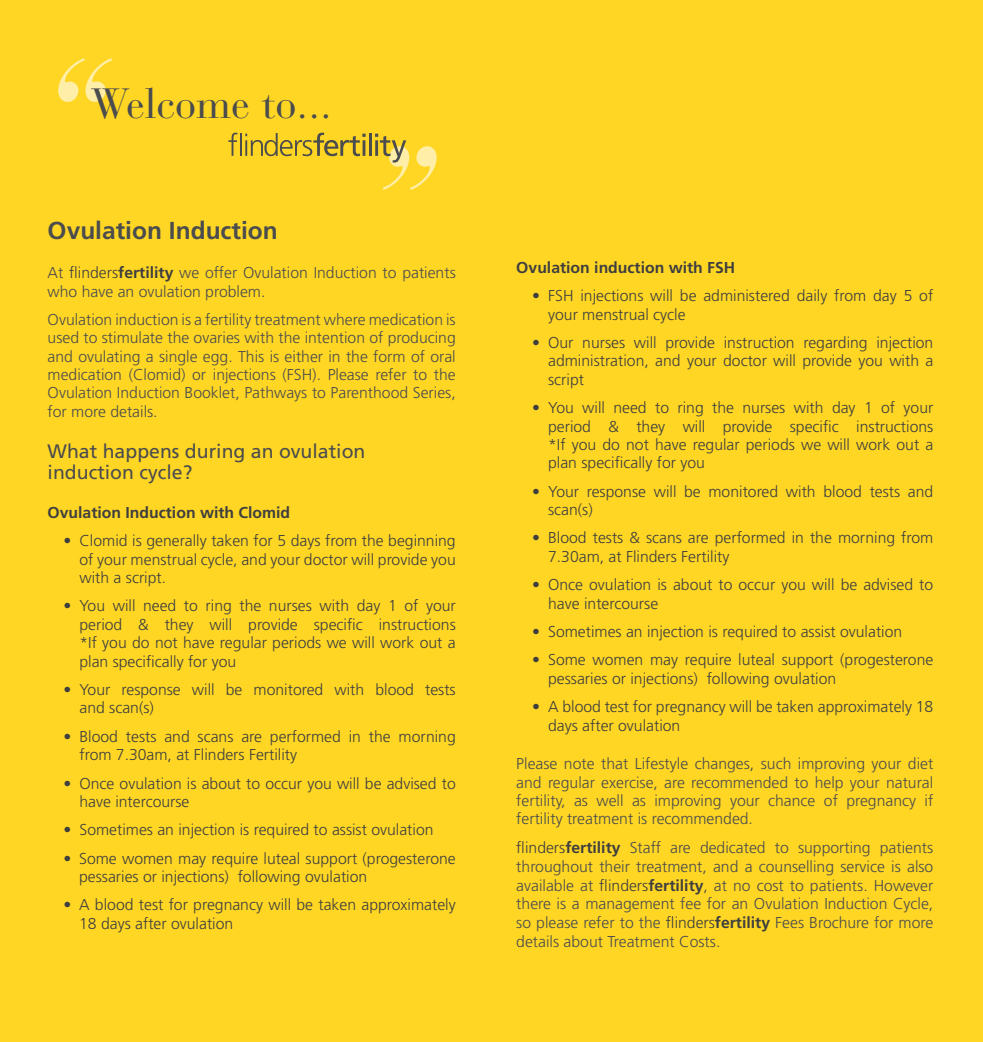
<style>
.page{position:relative;width:983px;height:1042px;background:#fff}
.page>*{position:absolute;margin:0;border:0;box-sizing:border-box;transform-origin:0 0}
.t1{font:142.1px "Bauer Bodoni Bold Italic Os F";color:#fff}
.HEADING{font:42px "Bauer Bodoni Roman Os F";color:#4b4c4d}
.HEADING-2{font:700 24.5px "Frutiger";color:#4b4c4d}
.Sub_sub_heading{font:19.43px/21.2px "Frutiger";color:#4b4c4d}
.t2{font:300 15.75px/18.4px "Frutiger";color:#3e3e3f}
.BODY{font:300 15.75px/18.4px "Frutiger";color:#4b4c4d;text-align:justify}
.BODY-2{font:700 15.75px "Frutiger";color:#3e3e3f}
.s1{color:#3e3e3f}
.s2{font-weight:700;color:#3e3e3f}
</style>
<div class="page">
<div style="left:0;top:0;width:982px;height:1042px;background:#ffd624"></div>
<svg style="left:228px;top:133px;width:137px;height:23px"></svg>
<hr style="left:362px;top:140px;width:3px;height:16px;background:#4b4c4d">
<hr style="left:369px;top:133px;width:3px;height:23px;background:#4b4c4d">
<svg style="left:375px;top:134px;width:31px;height:29px"></svg>
<h1 class="t1" style="left:40px;top:23px;width:73px">“</h1>
<p class="HEADING" style="left:90px;top:79px;width:243px">Welcome to...</p>
<h1 class="t1" style="left:364px;top:111px;width:73px">”</h1>
<p class="HEADING-2" style="left:48px;top:216px;width:232px">Ovulation Induction</p>
<p class="BODY" style="left:48px;top:264px;width:409px">At <span class="s1">flinders</span><span class="s2">fertility</span> we offer Ovulation Induction to patients who have an ovulation problem.</p>
<p class="BODY" style="left:48px;top:310px;width:409px">Ovulation induction is a fertility treatment where medication is used to stimulate the ovaries with the intention of producing and ovulating a single egg. This is either in the form of oral medication (Clomid) or injections (FSH). Please refer to the Ovulation Induction Booklet, Pathways to Parenthood Series, for more details.</p>
<p class="Sub_sub_heading" style="left:48px;top:441px;width:319px">What happens during an ovulation induction cycle?</p>
<p class="BODY-2" style="left:48px;top:503px;width:244px">Ovulation Induction with Clomid</p>
<p class="t2" style="left:79px;top:532px;width:378px;text-align:justify;text-indent:-16px">• Clomid is generally taken for 5 days from the beginning of your menstrual cycle, and your doctor will provide you with a script.</p>
<p class="t2" style="left:79px;top:597px;width:378px;text-align:justify;text-indent:-16px">• You will need to ring the nurses with day 1 of your period &amp; they will provide specific instructions *If you do not have regular periods we will work out a plan specifically for you</p>
<p class="t2" style="left:79px;top:680px;width:378px;text-indent:-16px">• Your response will be monitored with blood tests and scan(s)</p>
<p class="t2" style="left:79px;top:727px;width:378px;text-indent:-16px">• Blood tests and scans are performed in the morning from 7.30am, at Flinders Fertility</p>
<p class="t2" style="left:79px;top:774px;width:377px;text-indent:-16px">• Once ovulation is about to occur you will be advised to have intercourse</p>
<p class="t2" style="left:63px;top:821px;width:371px">• Sometimes an injection is required to assist ovulation</p>
<p class="t2" style="left:79px;top:849px;width:378px;text-indent:-16px">• Some women may require luteal support (progesterone pessaries or injections) following ovulation</p>
<p class="t2" style="left:79px;top:896px;width:378px;line-height:18.9px;text-indent:-16px">• A blood test for pregnancy will be taken approximately<br>18 days after ovulation</p>
<p class="BODY-2" style="left:516px;top:258px;width:220px">Ovulation induction with FSH</p>
<p class="t2" style="left:548px;top:287px;width:386px;text-indent:-16px">• FSH injections will be administered daily from day 5 of your menstrual cycle</p>
<p class="t2" style="left:548px;top:333px;width:386px;text-align:justify;text-indent:-16px">• Our nurses will provide instruction regarding injection administration, and your doctor will provide you with a script</p>
<p class="t2" style="left:548px;top:399px;width:386px;text-align:justify;text-indent:-16px">• You will need to ring the nurses with day 1 of your period &amp; they will provide specific instructions *If you do not have regular periods we will work out a plan specifically for you</p>
<p class="t2" style="left:548px;top:482px;width:386px;text-indent:-16px">• Your response will be monitored with blood tests and scan(s)</p>
<p class="t2" style="left:548px;top:529px;width:386px;text-indent:-16px">• Blood tests &amp; scans are performed in the morning from<br>7.30am, at Flinders Fertility</p>
<p class="t2" style="left:548px;top:576px;width:386px;text-indent:-16px">• Once ovulation is about to occur you will be advised to have intercourse</p>
<p class="t2" style="left:532px;top:622px;width:371px">• Sometimes an injection is required to assist ovulation</p>
<p class="t2" style="left:548px;top:651px;width:386px;text-indent:-16px">• Some women may require luteal support (progesterone pessaries or injections) following ovulation</p>
<p class="t2" style="left:548px;top:697px;width:386px;line-height:18.9px;text-indent:-16px">• A blood test for pregnancy will be taken approximately 18 days after ovulation</p>
<p class="BODY" style="left:516px;top:755px;width:418px">Please note that Lifestyle changes, such improving your diet and regular exercise, are recommended to help your natural fertility, as well as improving your chance of pregnancy if fertility treatment is recommended.</p>
<p class="BODY" style="left:516px;top:839px;width:418px"><span class="s1">flinders</span><span class="s2">fertility</span> Staff are dedicated to supporting patients throughout their treatment, and a counselling service is also available at <span class="s1">flinders</span><span class="s2">fertility</span>, at no cost to patients. However there is a management fee for an Ovulation Induction Cycle, so please refer to the <span class="s1">flinders</span><span class="s2">fertility</span> Fees Brochure for more details about Treatment Costs.</p>
</div>
